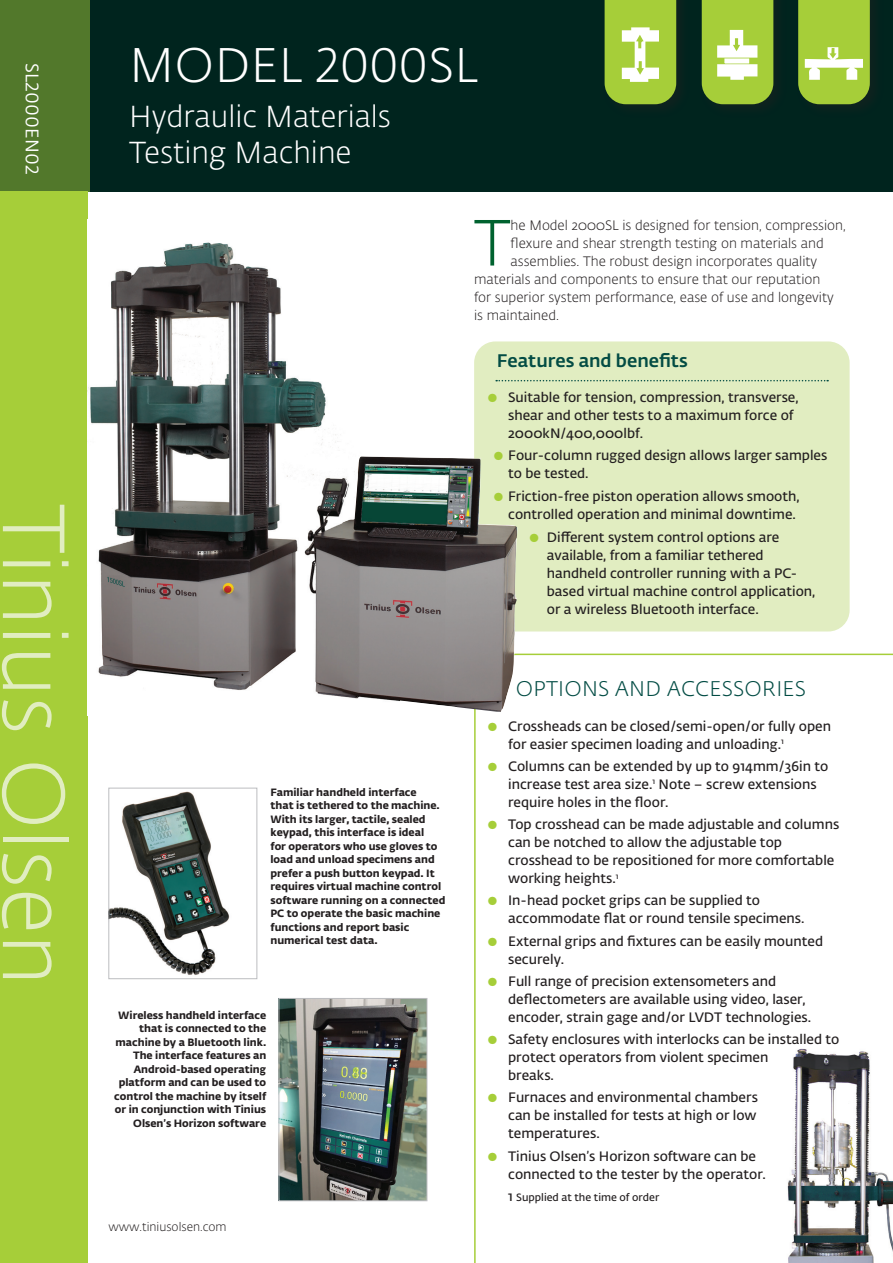
<style>
.page{position:relative;width:893px;height:1263px;background:#fff}
.page>*{position:absolute;margin:0;border:0;box-sizing:border-box;transform-origin:0 0}
.t1{font:300 87px "Fedra Sans Alt Std";color:#e1edc1}
.t2{font:300 64.35px "Fedra Sans Alt Std";color:#00622f}
.t3{font:300 48px "Fedra Sans Alt Std";letter-spacing:.01em;color:#fff}
.t4{font:300 30px/36px "Fedra Sans Alt Std";color:#fff}
.t5{font:300 21px "Fedra Sans Alt Std";letter-spacing:.01em;color:#034c44}
.t6{font:500 18px "Fedra Sans Alt Std";color:#034c44}
.t7{font:18px "Fedra Sans Alt Std";letter-spacing:.01em;color:#fff}
.t8{font:600 13.5px/18px "Fedra Sans Alt Std";color:#231f20}
.t9{font:300 13.5px "Fedra Sans Alt Std";color:#231f20}
.t10{font:300 12px "Fedra Sans Alt Std";color:#231f20}
.t11{font:700 10.5px/13.5px "Fedra Sans Alt Std";color:#231f20}
.t12{font:600 10.5px "Fedra Sans Alt Std";color:#231f20}
.s1{font-size:15px;color:#a6ce39}
.s2{font-size:13.5px}
</style>
<div class="page">
<div style="left:0;top:0;width:893px;height:191px;background:#00241e"></div>
<div style="left:0;top:0;width:89px;height:191px;background:#52782b"></div>
<div style="left:602px;top:0;width:88px;height:119px;background:#231f20;opacity:.4"></div>
<svg style="left:605px;top:0;width:71px;height:104px;background:#afd156"></svg>
<div style="left:699px;top:0;width:88px;height:119px;background:#231f20;opacity:.4"></div>
<svg style="left:702px;top:0;width:71px;height:104px;background:#b2d25b"></svg>
<svg style="left:798px;top:0;width:72px;height:104px;background:#abce4e"></svg>
<div style="left:474px;top:341px;width:376px;height:290px;background:#e1edc1;border-radius:21px"></div>
<svg style="left:496px;top:380px;width:332px;height:1px"></svg>
<svg style="left:474px;top:654px;width:419px;height:609px"></svg>
<div style="left:0;top:191px;width:87px;height:1072px;background:#a6ce39"></div>
<img style="left:87px;top:242px;width:255px;height:455px">
<img style="left:110px;top:791px;width:120px;height:184px">
<div style="left:108px;top:788px;width:149px;height:191px;border:1px solid #bcbdc0"></div>
<img style="left:281px;top:1000px;width:144px;height:199px">
<div style="left:279px;top:998px;width:148px;height:203px;border:1px solid #bcbdc0"></div>
<img style="left:780px;top:1047px;width:113px;height:216px">
<img style="left:342px;top:456px;width:177px;height:256px">
<h3 class="t7" style="left:43px;top:63px;width:113px;rotate:90deg">SL2000EN02</h3>
<h1 class="t1" style="left:86px;top:504px;width:483px;rotate:90deg">Tinius Olsen</h1>
<h3 class="t3" style="left:129px;top:36px;width:350px">MODEL 2000SL</h3>
<h3 class="t4" style="left:129px;top:99px;width:263px">Hydraulic Materials<br>Testing Machine</h3>
<h2 class="t2" style="left:474px;top:204px;width:38px">T</h2>
<p class="t9" style="left:511px;top:217px;width:337px">he Model 2000SL is designed for tension, compression,</p>
<p class="t9" style="left:511px;top:235px;width:315px">flexure and shear strength testing on materials and</p>
<p class="t9" style="left:511px;top:253px;width:308px">assemblies. The robust design incorporates quality</p>
<p class="t9" style="left:474px;top:271px;width:348px">materials and components to ensure that our reputation</p>
<p class="t9" style="left:474px;top:289px;width:361px">for superior system performance, ease of use and longevity</p>
<p class="t9" style="left:474px;top:307px;width:86px">is maintained.</p>
<h3 class="t6" style="left:497px;top:350px;width:192px">Features and benefits</h3>
<p class="t8" style="left:508px;top:389px;width:292px;text-indent:-21px"><span class="s1">●</span> Suitable for tension, compression, transverse, shear and other tests to a maximum force of<br>2000kN/400,000lbf.</p>
<p class="t8" style="left:508px;top:447px;width:321px;text-indent:-15px"><span class="s1">●</span> Four-column rugged design allows larger samples to be tested.</p>
<p class="t8" style="left:493px;top:487px;width:308px;text-align:right"><span class="s1">●</span> Friction-free piston operation allows smooth, controlled operation and minimal downtime.</p>
<p class="t11" style="left:270px;top:785px;width:176px">Familiar handheld interface<br>that is tethered to the machine.<br>With its larger, tactile, sealed keypad, this interface is ideal<br>for operators who use gloves to load and unload specimens and prefer a push button keypad. It requires virtual machine control software running on a connected<br>PC to operate the basic machine functions and report basic numerical test data.</p>
<p class="t11" style="left:114px;top:1008px;width:153px;text-align:right">Wireless handheld interface that is connected to the machine by a Bluetooth link.<br>The interface features an<br>Android-based operating platform and can be used to control the machine by itself or in conjunction with Tinius<br>Olsen’s Horizon software</p>
<p class="t10" style="left:108px;top:1219px;width:120px">www.tiniusolsen.com</p>
<p class="t8" style="left:547px;top:529px;width:270px;text-indent:-18px"><span class="s1">●</span> Different system control options are available, from a familiar tethered handheld controller running with a PC&shy;based virtual machine control application, or a wireless Bluetooth interface.</p>
<h3 class="t5" style="left:516px;top:675px;width:292px">OPTIONS AND ACCESSORIES</h3>
<p class="t8" style="left:508px;top:717px;width:324px;text-indent:-21px"><span class="s1">●</span> Crossheads can be closed/semi-open/or fully open for easier specimen loading and unloading.<sup>1</sup></p>
<p class="t8" style="left:508px;top:757px;width:322px;text-indent:-21px"><span class="s1">●</span> Columns can be extended by up to 914mm/36in to increase test area size.<sup>1</sup> Note – screw extensions require holes in the floor.</p>
<p class="t8" style="left:508px;top:815px;width:333px;text-indent:-21px"><span class="s1">●</span> Top crosshead can be made adjustable and columns can be notched to allow the adjustable top crosshead to be repositioned for more comfortable working heights.<sup>1</sup></p>
<p class="t8" style="left:508px;top:892px;width:298px;text-indent:-21px"><span class="s1">●</span> In-head pocket grips can be supplied to accommodate flat or round tensile specimens.</p>
<p class="t8" style="left:508px;top:932px;width:316px;text-indent:-21px"><span class="s1">●</span> External grips and fixtures can be easily mounted securely.</p>
<p class="t8" style="left:508px;top:972px;width:305px;text-indent:-21px"><span class="s1">●</span> Full range of precision extensometers and deflectometers are available using video, laser, encoder, strain gage and/or LVDT technologies.</p>
<p class="t8" style="left:508px;top:1030px;width:333px;text-indent:-21px"><span class="s1">●</span> Safety enclosures with interlocks can be installed to protect operators from violent specimen<br>breaks.</p>
<p class="t8" style="left:508px;top:1089px;width:251px;text-align:justify;text-indent:-21px"><span class="s1">●</span> Furnaces and environmental chambers can be installed for tests at high or low temperatures.</p>
<p class="t8" style="left:508px;top:1147px;width:259px;text-indent:-21px"><span class="s1">●</span> Tinius Olsen’s Horizon software can be connected to the tester by the operator.</p>
<p class="t12" style="left:508px;top:1191px;width:153px"><span class="s2">1</span> Supplied at the time of order</p>
</div>
